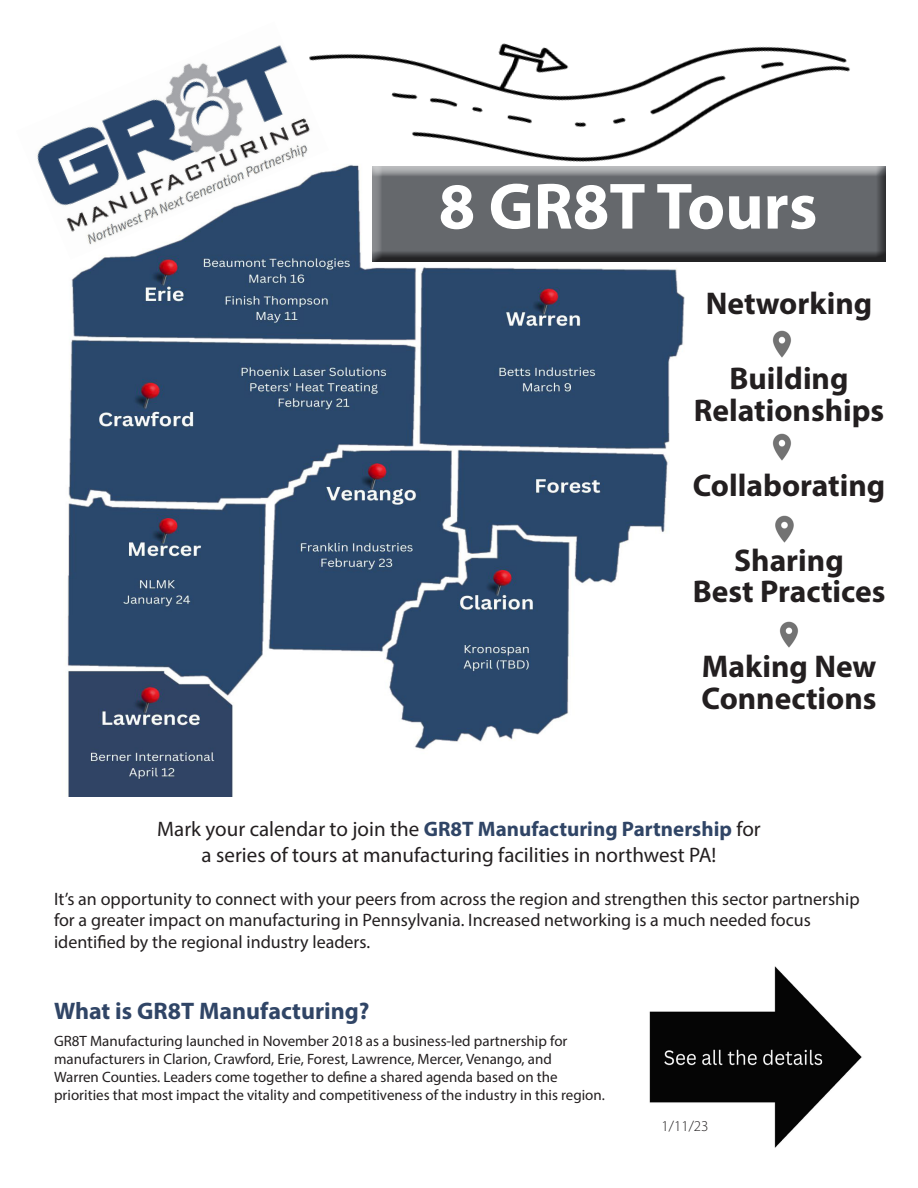
<style>
.page{position:relative;width:918px;height:1188px;background:#fff}
.page>*{position:absolute;margin:0;border:0;box-sizing:border-box;transform-origin:0 0}
.t1{font:700 66px "Myriad Pro";color:#fff}
.t2{font:700 31.5px/31.5px "Myriad Pro";color:#231f20;text-align:center}
.t3{font:700 24px "Myriad Pro";color:#304566}
.t4{font:21px/25.2px "Myriad Pro";color:#231f20;text-align:center}
.t5{font:18px/21.6px "Myriad Pro";color:#231f20}
.t6{font:15px/18px "Myriad Pro";color:#231f20}
.t7{font:300 15px "Myriad Pro";color:#231f20}
.s1{font-weight:700;color:#304566}
</style>
<div class="page">
<img style="left:67px;top:260px;width:617px;height:537px">
<img style="left:37px;top:47px;width:239px;height:213px">
<img style="left:649px;top:966px;width:213px;height:182px">
<img style="left:276px;top:43px;width:610px;height:280px">
<img style="left:772px;top:330px;width:19px;height:27px">
<img style="left:779px;top:621px;width:19px;height:27px">
<img style="left:775px;top:516px;width:19px;height:26px">
<img style="left:772px;top:434px;width:19px;height:27px">
<p class="t1" style="left:439px;top:163px;width:380px">8 GR8T Tours</p>
<p class="t2" style="left:706px;top:287px;width:168px">Networking</p>
<p class="t2" style="left:694px;top:362px;width:192px">Building<br>Relationships</p>
<p class="t2" style="left:693px;top:468px;width:194px">Collaborating</p>
<p class="t2" style="left:734px;top:543px;width:111px">Sharing</p>
<p class="t2" style="left:693px;top:575px;width:194px">Best Practices</p>
<p class="t2" style="left:702px;top:650px;width:177px;text-align:left">Making New<br>Connections</p>
<p class="t4" style="left:157px;top:817px;width:605px">Mark your calendar to join the <span class="s1">GR8T Manufacturing Partnership</span> for a series of tours at manufacturing facilities in northwest PA!</p>
<p class="t5" style="left:54px;top:888px;width:807px">It’s an opportunity to connect with your peers from across the region and strengthen this sector partnership for a greater impact on manufacturing in Pennsylvania. Increased networking is a much needed focus identified by the regional industry leaders.</p>
<p class="t3" style="left:54px;top:996px;width:317px">What is GR8T Manufacturing?</p>
<p class="t6" style="left:54px;top:1032px;width:552px">GR8T Manufacturing launched in November 2018 as a business-led partnership for manufacturers in Clarion, Crawford, Erie, Forest, Lawrence, Mercer, Venango, and<br>Warren Counties. Leaders come together to define a shared agenda based on the priorities that most impact the vitality and competitiveness of the industry in this region.</p>
<p class="t7" style="left:662px;top:1117px;width:49px">1/11/23</p>
</div>
